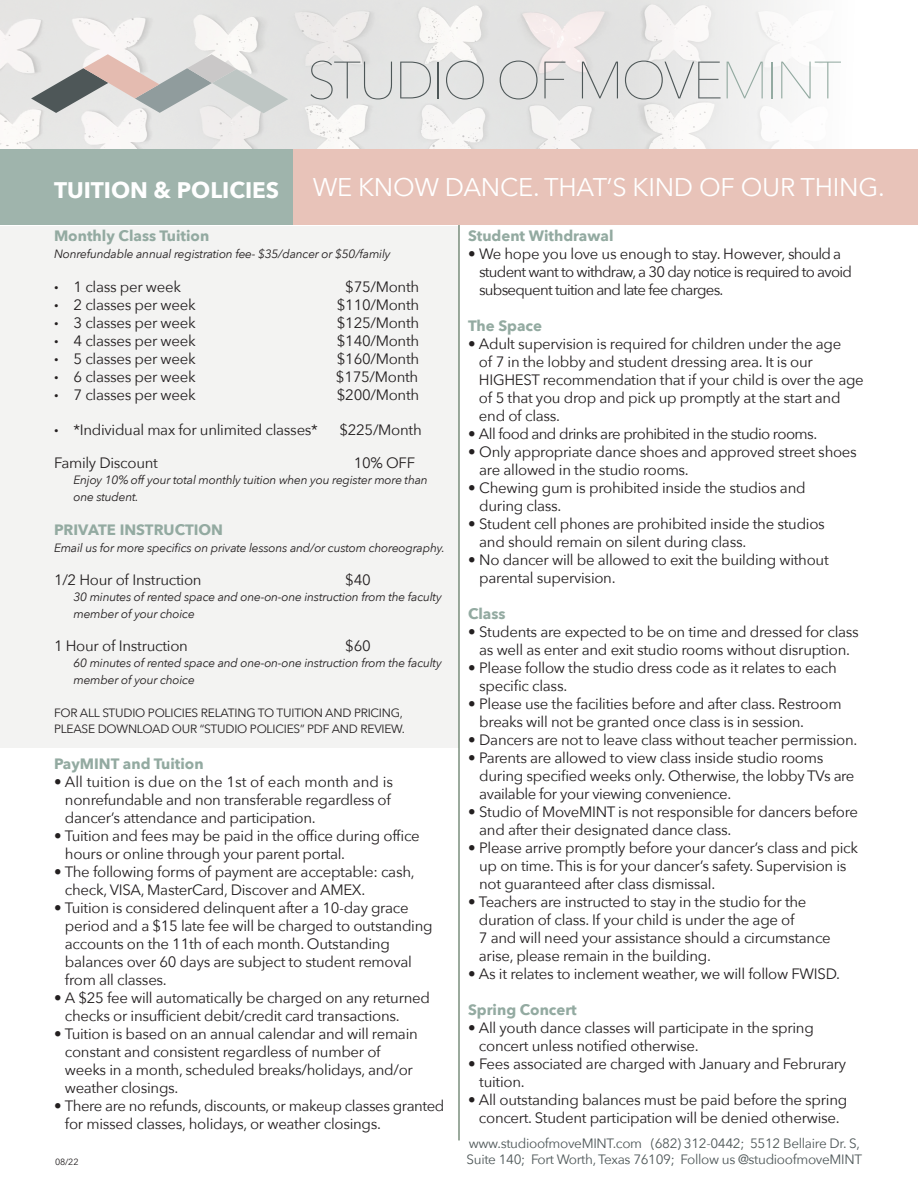
<style>
.page{position:relative;width:918px;height:1188px;background:#fff}
.page>*{position:absolute;margin:0;border:0;box-sizing:border-box;transform-origin:0 0}
.t1{font:200 52.05px "Avenir Next";letter-spacing:-.045em;color:#4e5758}
.t2{font:25.5px "Avenir Next";letter-spacing:-.01em;color:#fff}
.t3{font:700 22.5px "Avenir Next";color:#fff}
.t4{font:15px/18px "Avenir Next";letter-spacing:-.02em;color:#231f20}
.t5{font:15px/18px "Avenir Next";letter-spacing:-.05em;color:#231f20}
.t6{font:700 15px "Avenir Next";color:#93aaa1}
.t7{font:15px "Avenir Next";letter-spacing:-.04em;color:#231f20}
.t8{font:13.5px/16.2px "Avenir Next";letter-spacing:-.025em;color:#4e5758}
.t9{font:italic 12px/16.5px "Avenir Next";letter-spacing:-.02em;color:#231f20}
.t10{font:12px/16.5px "Avenir Next";letter-spacing:-.02em;color:#231f20}
.t11{font:9px "Avenir Next";color:#231f20}
.s1{color:#93aaa1}
.s2{font-weight:700}
</style>
<div class="page">
<div style="left:0;top:226px;width:459px;height:521px;background:#f3f3f2"></div>
<img style="left:0;top:0;width:806px;height:149px">
<hr style="left:459px;top:225px;width:1px;height:915px;background:#39563d">
<svg style="left:31px;top:54px;width:257px;height:59px;background:#c9c7c6"></svg>
<div style="left:271px;top:149px;width:647px;height:76px;background:#e8c3b9"></div>
<div style="left:0;top:149px;width:293px;height:76px;background:#9fb4ac"></div>
<p class="t1" style="left:307px;top:36px;width:537px">STUDIO OF MOVE<span class="s1">MINT</span></p>
<p class="t3" style="left:54px;top:170px;width:227px">TUITION &amp; POLICIES</p>
<p class="t2" style="left:313px;top:166px;width:574px">WE KNOW DANCE. THAT’S KIND OF OUR THING.</p>
<p class="t6" style="left:54px;top:223px;width:157px">Monthly Class Tuition</p>
<p class="t9" style="left:54px;top:245px;width:338px">Nonrefundable annual registration fee- $35/dancer or $50/family</p>
<p class="t4" style="left:54px;top:278px;width:129px"><span class="s2">·</span> 1 class per week</p>
<p class="t4" style="left:345px;top:278px;width:75px">$75/Month</p>
<p class="t4" style="left:54px;top:296px;width:143px"><span class="s2">·</span> 2 classes per week</p>
<p class="t4" style="left:337px;top:296px;width:84px">$110/Month</p>
<p class="t4" style="left:54px;top:314px;width:143px"><span class="s2">·</span> 3 classes per week</p>
<p class="t4" style="left:337px;top:314px;width:84px">$125/Month</p>
<p class="t4" style="left:54px;top:332px;width:143px"><span class="s2">·</span> 4 classes per week</p>
<p class="t4" style="left:337px;top:332px;width:84px">$140/Month</p>
<p class="t4" style="left:54px;top:350px;width:143px"><span class="s2">·</span> 5 classes per week</p>
<p class="t4" style="left:337px;top:350px;width:84px">$160/Month</p>
<p class="t4" style="left:54px;top:368px;width:143px"><span class="s2">·</span> 6 classes per week</p>
<p class="t4" style="left:336px;top:368px;width:84px">$175/Month</p>
<p class="t4" style="left:54px;top:386px;width:143px"><span class="s2">·</span> 7 classes per week</p>
<p class="t4" style="left:337px;top:386px;width:84px">$200/Month</p>
<p class="t4" style="left:54px;top:420px;width:265px"><span class="s2">·</span> *Individual max for unlimited classes*</p>
<p class="t4" style="left:339px;top:420px;width:84px">$225/Month</p>
<p class="t4" style="left:54px;top:453px;width:105px">Family Discount</p>
<p class="t4" style="left:354px;top:453px;width:63px">10% OFF</p>
<p class="t9" style="left:74px;top:471px;width:356px">Enjoy 10% off your total monthly tuition when you register more than one student.</p>
<p class="t6" style="left:54px;top:517px;width:171px">PRIVATE INSTRUCTION</p>
<p class="t9" style="left:54px;top:539px;width:392px">Email us for more specifics on private lessons and/or custom choreography.</p>
<p class="t4" style="left:54px;top:570px;width:149px">1/2 Hour of Instruction</p>
<p class="t4" style="left:345px;top:570px;width:27px">$40</p>
<p class="t9" style="left:74px;top:588px;width:370px">30 minutes of rented space and one-on-one instruction from the faculty member of your choice</p>
<p class="t4" style="left:54px;top:636px;width:135px">1 Hour of Instruction</p>
<p class="t4" style="left:345px;top:636px;width:27px">$60</p>
<p class="t9" style="left:74px;top:654px;width:370px">60 minutes of rented space and one-on-one instruction from the faculty member of your choice</p>
<p class="t10" style="left:54px;top:704px;width:353px">FOR ALL STUDIO POLICIES RELATING TO TUITION AND PRICING,<br>PLEASE DOWNLOAD OUR “STUDIO POLICIES” PDF AND REVIEW.</p>
<p class="t6" style="left:54px;top:751px;width:151px">PayMINT and Tuition</p>
<p class="t4" style="left:65px;top:773px;width:330px;text-indent:-11px">• All tuition is due on the 1st of each month and is nonrefundable and non transferable regardless of dancer’s attendance and participation.</p>
<p class="t4" style="left:65px;top:827px;width:357px;text-indent:-11px">• Tuition and fees may be paid in the office during office hours or online through your parent portal.</p>
<p class="t4" style="left:65px;top:863px;width:351px;text-indent:-11px">• The following forms of payment are acceptable: cash, check, VISA, MasterCard, Discover and AMEX.</p>
<p class="t4" style="left:65px;top:899px;width:369px;text-indent:-11px">• Tuition is considered delinquent after a 10-day grace period and a $15 late fee will be charged to outstanding accounts on the 11th of each month. Outstanding balances over 60 days are subject to student removal from all classes.</p>
<p class="t4" style="left:65px;top:989px;width:367px;text-indent:-11px">• A $25 fee will automatically be charged on any returned checks or insufficient debit/credit card transactions.</p>
<p class="t4" style="left:65px;top:1025px;width:354px;text-indent:-11px">• Tuition is based on an annual calendar and will remain constant and consistent regardless of number of weeks in a month, scheduled breaks/holidays, and/or weather closings.</p>
<p class="t4" style="left:65px;top:1097px;width:381px;text-indent:-11px">• There are no refunds, discounts, or makeup classes granted for missed classes, holidays, or weather closings.</p>
<p class="t11" style="left:55px;top:1154px;width:25px">08/22</p>
<p class="t6" style="left:468px;top:223px;width:147px">Student Withdrawal</p>
<p class="t5" style="left:479px;top:245px;width:375px;text-indent:-11px">• We hope you love us enough to stay. However, should a student want to withdraw, a 30 day notice is required to avoid subsequent tuition and late fee charges.</p>
<p class="t6" style="left:468px;top:313px;width:76px">The Space</p>
<p class="t4" style="left:479px;top:335px;width:386px;text-indent:-11px">• Adult supervision is required for children under the age<br>of 7 in the lobby and student dressing area. It is our HIGHEST recommendation that if your child is over the age of 5 that you drop and pick up promptly at the start and end of class.</p>
<p class="t7" style="left:468px;top:422px;width:351px">• All food and drinks are prohibited in the studio rooms.</p>
<p class="t4" style="left:479px;top:443px;width:379px;text-indent:-11px">• Only appropriate dance shoes and approved street shoes are allowed in the studio rooms.</p>
<p class="t4" style="left:479px;top:479px;width:328px;text-indent:-11px">• Chewing gum is prohibited inside the studios and during class.</p>
<p class="t4" style="left:479px;top:515px;width:347px;text-indent:-11px">• Student cell phones are prohibited inside the studios and should remain on silent during class.</p>
<p class="t4" style="left:479px;top:551px;width:351px;text-indent:-11px">• No dancer will be allowed to exit the building without parental supervision.</p>
<p class="t6" style="left:468px;top:601px;width:39px">Class</p>
<p class="t4" style="left:468px;top:623px;width:392px;text-align:center">• Students are expected to be on time and dressed for class as well as enter and exit studio rooms without disruption.</p>
<p class="t4" style="left:479px;top:659px;width:359px;text-indent:-11px">• Please follow the studio dress code as it relates to each specific class.</p>
<p class="t4" style="left:479px;top:695px;width:364px;text-indent:-11px">• Please use the facilities before and after class. Restroom breaks will not be granted once class is in session.</p>
<p class="t4" style="left:468px;top:731px;width:391px">• Dancers are not to leave class without teacher permission.</p>
<p class="t4" style="left:479px;top:749px;width:377px;text-indent:-11px">• Parents are allowed to view class inside studio rooms during specified weeks only. Otherwise, the lobby TVs are available for your viewing convenience.</p>
<p class="t4" style="left:479px;top:803px;width:380px;text-indent:-11px">• Studio of MoveMINT is not responsible for dancers before and after their designated dance class.</p>
<p class="t4" style="left:479px;top:839px;width:380px;text-indent:-11px">• Please arrive promptly before your dancer’s class and pick up on time. This is for your dancer’s safety. Supervision is not guaranteed after class dismissal.</p>
<p class="t4" style="left:479px;top:893px;width:353px;text-indent:-11px">• Teachers are instructed to stay in the studio for the duration of class. If your child is under the age of<br>7 and will need your assistance should a circumstance arise, please remain in the building.</p>
<p class="t4" style="left:468px;top:965px;width:373px">• As it relates to inclement weather, we will follow FWISD.</p>
<p class="t6" style="left:468px;top:997px;width:110px">Spring Concert</p>
<p class="t4" style="left:479px;top:1019px;width:336px;text-indent:-11px">• All youth dance classes will participate in the spring concert unless notified otherwise.</p>
<p class="t4" style="left:479px;top:1055px;width:369px;text-indent:-11px">• Fees associated are charged with January and Februrary tuition.</p>
<p class="t4" style="left:468px;top:1091px;width:381px;text-align:center">• All outstanding balances must be paid before the spring concert. Student participation will be denied otherwise.</p>
<p class="t8" style="left:467px;top:1134px;width:397px">www.studioofmoveMINT.com (682) 312-0442; 5512 Bellaire Dr. S,<br>Suite 140; Fort Worth, Texas 76109; Follow us @studioofmoveMINT</p>
</div>
